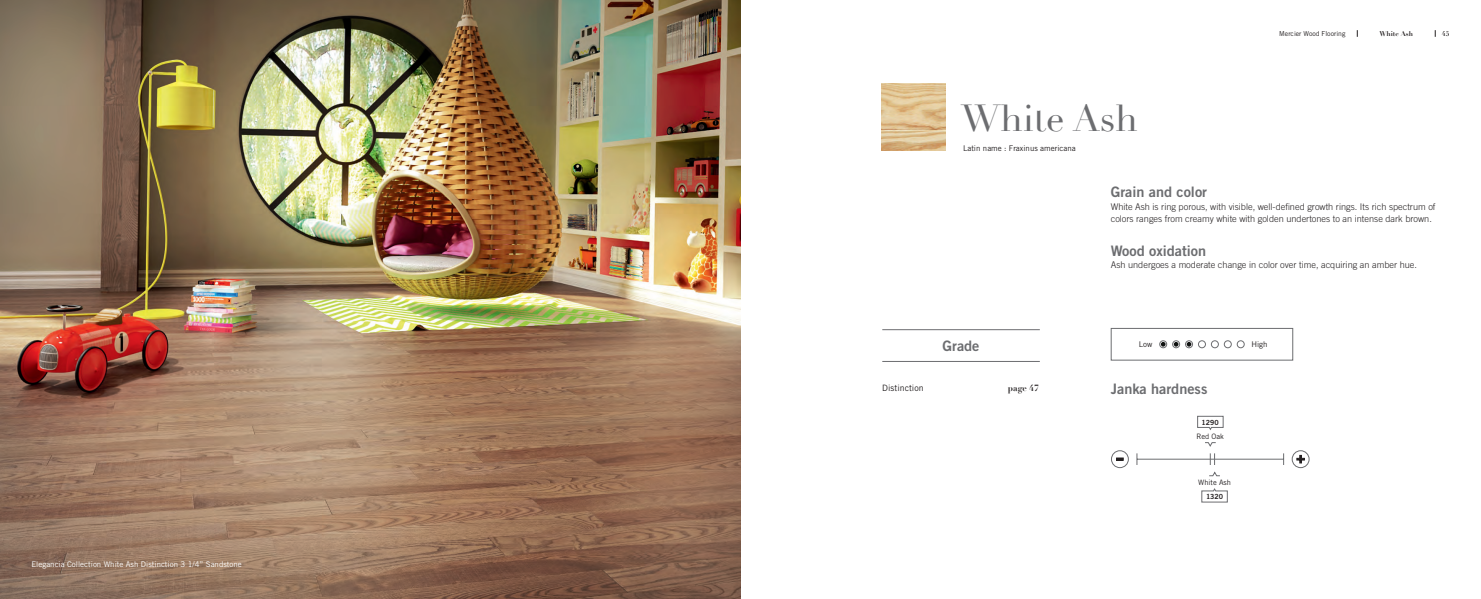
<style>
.page{position:relative;width:1481px;height:599px;background:#fff}
.page>*{position:absolute;margin:0;border:0;box-sizing:border-box;transform-origin:0 0}
.Grand-titre_essences{font:36.75px "Didot";color:#6c6d70}
.Titre_niveau_1{font:14.44px "Trade Gothic Bold Two";color:#6c6d70}
.Titre_Grades{font:14.44px "Trade Gothic Bold Two";color:#6c6d70}
.Texte_courant_1{font:300 9.19px/12.7px "Trade Gothic";color:#231f20}
.Texte_grades{font:8.75px "Trade Gothic";color:#231f20}
.Texte_grades-2{font:700 8.75px "Didot";color:#231f20}
.Texte_courant_1-2{font:7.88px "Trade Gothic";color:#fff}
.Titre_nom_latin{font:7.88px "Trade Gothic";color:#231f20}
.Texte_graphiques_bas{font:7.88px "Trade Gothic";color:#231f20}
.Janka_-_essence{font:7.44px "Trade Gothic";color:#231f20}
.Janka_-_Chiffre{font:7.09px "Trade Gothic Bold Two";color:#231f20}
.Planchers_Mercier{font:6.83px "Trade Gothic";color:#231f20}
.Titre_master{font:700 6.83px "Didot";color:#231f20}
.Folio_master{font:700 6.83px "Didot";color:#231f20}
</style>
<div class="page">
<img style="left:0;top:0;width:740px;height:598px">
<img style="left:882px;top:84px;width:63px;height:66px">
<div style="left:1110px;top:328px;width:183px;height:32px;border:1px solid #6c6d70"></div>
<div style="left:1159px;top:340px;width:8px;height:8px;border:1px solid #6c6d70;border-radius:50%"></div>
<svg style="left:1160px;top:342px;width:5px;height:4px"></svg>
<div style="left:1172px;top:340px;width:7px;height:8px;border:1px solid #6c6d70;border-radius:50%"></div>
<svg style="left:1173px;top:342px;width:5px;height:4px"></svg>
<div style="left:1185px;top:340px;width:7px;height:8px;border:1px solid #6c6d70;border-radius:50%"></div>
<svg style="left:1186px;top:342px;width:5px;height:4px"></svg>
<div style="left:1198px;top:340px;width:7px;height:8px;border:1px solid #6c6d70;border-radius:50%"></div>
<div style="left:1211px;top:340px;width:7px;height:8px;border:1px solid #6c6d70;border-radius:50%"></div>
<div style="left:1224px;top:340px;width:7px;height:8px;border:1px solid #6c6d70;border-radius:50%"></div>
<div style="left:1237px;top:340px;width:7px;height:8px;border:1px solid #6c6d70;border-radius:50%"></div>
<div style="left:1291px;top:450px;width:18px;height:18px;border:1px solid #6c6d70;border-radius:50%"></div>
<div style="left:1111px;top:450px;width:17px;height:18px;border:1px solid #6c6d70;border-radius:50%"></div>
<svg style="left:1296px;top:454px;width:9px;height:9px"></svg>
<svg style="left:1116px;top:457px;width:7px;height:3px"></svg>
<hr style="left:1137px;top:458px;width:146px;height:1px;background:#6c6d70">
<svg style="left:1136px;top:453px;width:1px;height:12px"></svg>
<svg style="left:1283px;top:453px;width:1px;height:12px"></svg>
<svg style="left:1197px;top:415px;width:26px;height:15px"></svg>
<svg style="left:1205px;top:442px;width:11px;height:5px"></svg>
<svg style="left:1201px;top:488px;width:26px;height:14px"></svg>
<svg style="left:1208px;top:453px;width:12px;height:23px"></svg>
<hr style="left:882px;top:329px;width:158px;height:1px;background:#6c6d70">
<hr style="left:882px;top:361px;width:158px;height:1px;background:#6c6d70">
<p class="Texte_courant_1-2" style="left:32px;top:559px;width:212px">Elegancia Collection White Ash Distinction 3 1/4” Sandstone</p>
<p class="Grand-titre_essences" style="left:961px;top:96px;width:178px">White Ash</p>
<p class="Titre_nom_latin" style="left:963px;top:143px;width:114px">Latin name : Fraxinus americana</p>
<p class="Planchers_Mercier" style="left:1279px;top:29px;width:68px">Mercier Wood Flooring</p>
<p class="Titre_master" style="left:1379px;top:29px;width:35px">White Ash</p>
<p class="Folio_master" style="left:1441px;top:29px;width:9px">45</p>
<p class="Titre_Grades" style="left:942px;top:337px;width:38px">Grade</p>
<p class="Texte_grades" style="left:882px;top:382px;width:43px">Distinction</p>
<p class="Texte_grades-2" style="left:1008px;top:382px;width:32px">page 47</p>
<p class="Titre_niveau_1" style="left:1110px;top:183px;width:98px">Grain and color</p>
<p class="Texte_courant_1" style="left:1110px;top:200px;width:326px">White Ash is ring porous, with visible, well-defined growth rings. Its rich spectrum of colors ranges from creamy white with golden undertones to an intense dark brown.</p>
<p class="Titre_niveau_1" style="left:1110px;top:241px;width:97px">Wood oxidation</p>
<p class="Texte_courant_1" style="left:1110px;top:258px;width:308px">Ash undergoes a moderate change in color over time, acquiring an amber hue.</p>
<p class="Texte_graphiques_bas" style="left:1139px;top:339px;width:15px">Low</p>
<p class="Texte_graphiques_bas" style="left:1251px;top:339px;width:18px">High</p>
<p class="Titre_niveau_1" style="left:1110px;top:379px;width:98px">Janka hardness</p>
<p class="Janka_-_Chiffre" style="left:1201px;top:417px;width:19px">1290</p>
<p class="Janka_-_essence" style="left:1196px;top:431px;width:29px">Red Oak</p>
<p class="Janka_-_essence" style="left:1198px;top:478px;width:34px">White Ash</p>
<p class="Janka_-_Chiffre" style="left:1206px;top:492px;width:19px">1320</p>
</div>
